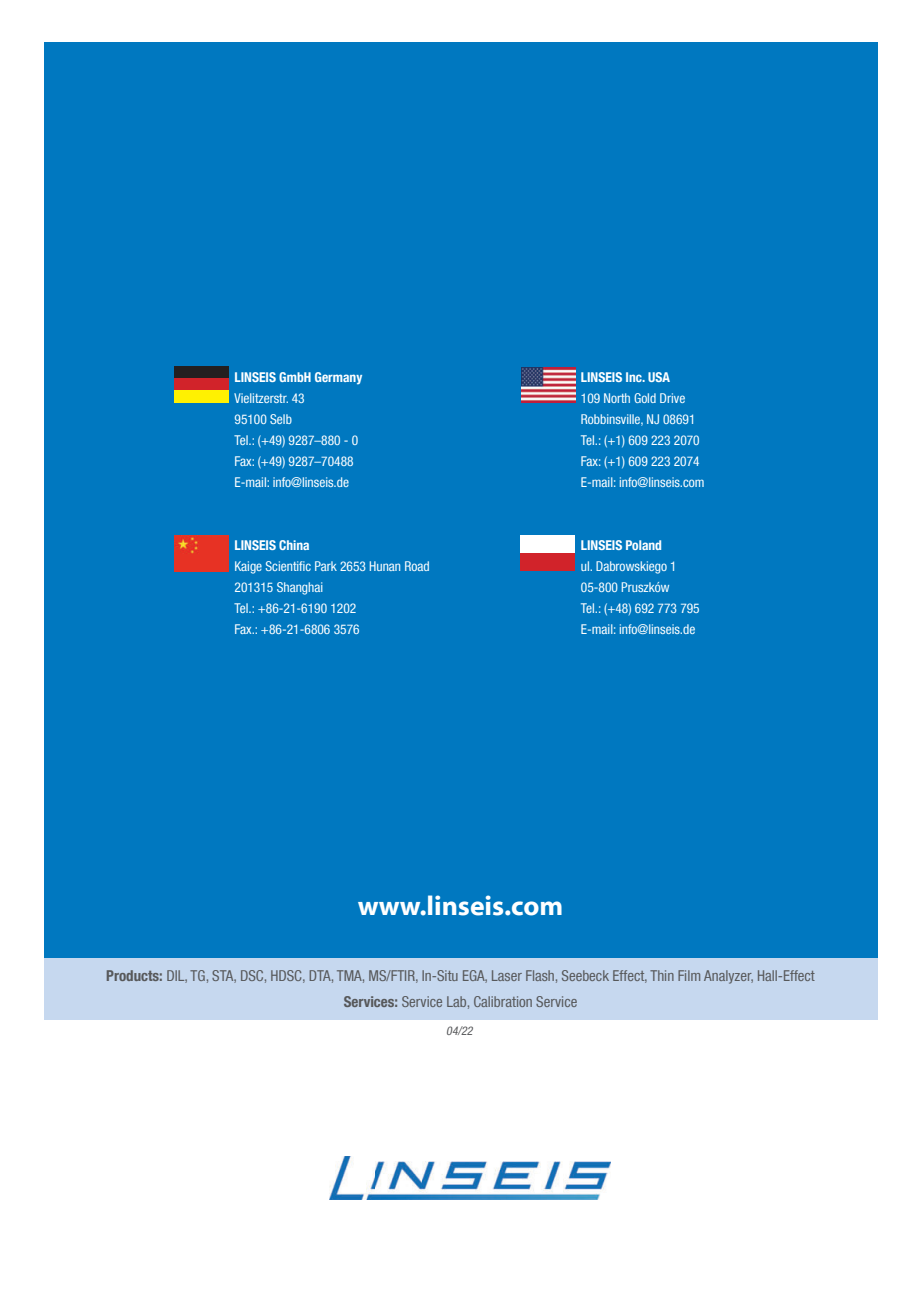
<style>
.page{position:relative;width:919px;height:1289px;background:#fff}
.page>*{position:absolute;margin:0;border:0;box-sizing:border-box;transform-origin:0 0}
.t1{font:700 27px "Myriad Web Pro";color:#fff}
.t2{font:condensed 15px/25.5px "Helvetica Neue LT Com";color:#57585a;text-align:center}
.t3{font:condensed 13.5px/21px "Helvetica Neue LT Com";color:#fff}
.t4{font:700 condensed 13.5px "Helvetica Neue LT Com";color:#fff}
.t5{font:italic condensed 12px "Helvetica Neue LT Com";color:#57585a}
.s1{font-weight:700}
</style>
<div class="page">
<div style="left:44px;top:43px;width:833px;height:914px;background:#0078c0"></div>
<div style="left:44px;top:957px;width:833px;height:62px;background:#c6d8ef"></div>
<img style="left:175px;top:535px;width:54px;height:36px">
<img style="left:521px;top:367px;width:54px;height:36px">
<div style="left:174px;top:366px;width:55px;height:12px;background:#231f20"></div>
<div style="left:174px;top:378px;width:55px;height:12px;background:#d1232a"></div>
<div style="left:174px;top:390px;width:55px;height:12px;background:#fff101"></div>
<img style="left:329px;top:1156px;width:281px;height:43px">
<div style="left:520px;top:553px;width:55px;height:17px;background:#d1232a"></div>
<div style="left:520px;top:535px;width:55px;height:18px;background:#fff"></div>
<p class="t4" style="left:234px;top:372px;width:129px">LINSEIS GmbH Germany</p>
<p class="t3" style="left:234px;top:389px;width:125px">Vielitzerstr. 43<br>95100 Selb<br>Tel.: (+49) 9287–880 - 0<br>Fax: (+49) 9287–70488<br>E-mail: info@linseis.de</p>
<p class="t4" style="left:234px;top:540px;width:77px">LINSEIS China</p>
<p class="t3" style="left:234px;top:556px;width:197px">Kaige Scientific Park 2653 Hunan Road<br>201315 Shanghai<br>Tel.: +86-21-6190 1202<br>Fax.: +86-21-6806 3576</p>
<p class="t4" style="left:581px;top:372px;width:90px">LINSEIS Inc. USA</p>
<p class="t3" style="left:581px;top:389px;width:125px">109 North Gold Drive<br>Robbinsville, NJ 08691<br>Tel.: (+1) 609 223 2070<br>Fax: (+1) 609 223 2074<br>E-mail: info@linseis.com</p>
<p class="t4" style="left:581px;top:540px;width:83px">LINSEIS Poland</p>
<p class="t3" style="left:581px;top:557px;width:120px">ul. Dabrowskiego 1<br>05-800 Pruszków<br>Tel.: (+48) 692 773 795<br>E-mail: info@linseis.de</p>
<h1 class="t1" style="left:358px;top:890px;width:207px">www.linseis.com</h1>
<p class="t2" style="left:106px;top:963px;width:710px"><span class="s1">Products:</span> DIL, TG, STA, DSC, HDSC, DTA, TMA, MS/FTIR, In-Situ EGA, Laser Flash, Seebeck Effect, Thin Film Analyzer, Hall-Effect<br><span class="s1">Services:</span> Service Lab, Calibration Service</p>
<p class="t5" style="left:446px;top:1025px;width:30px">04/22</p>
</div>
